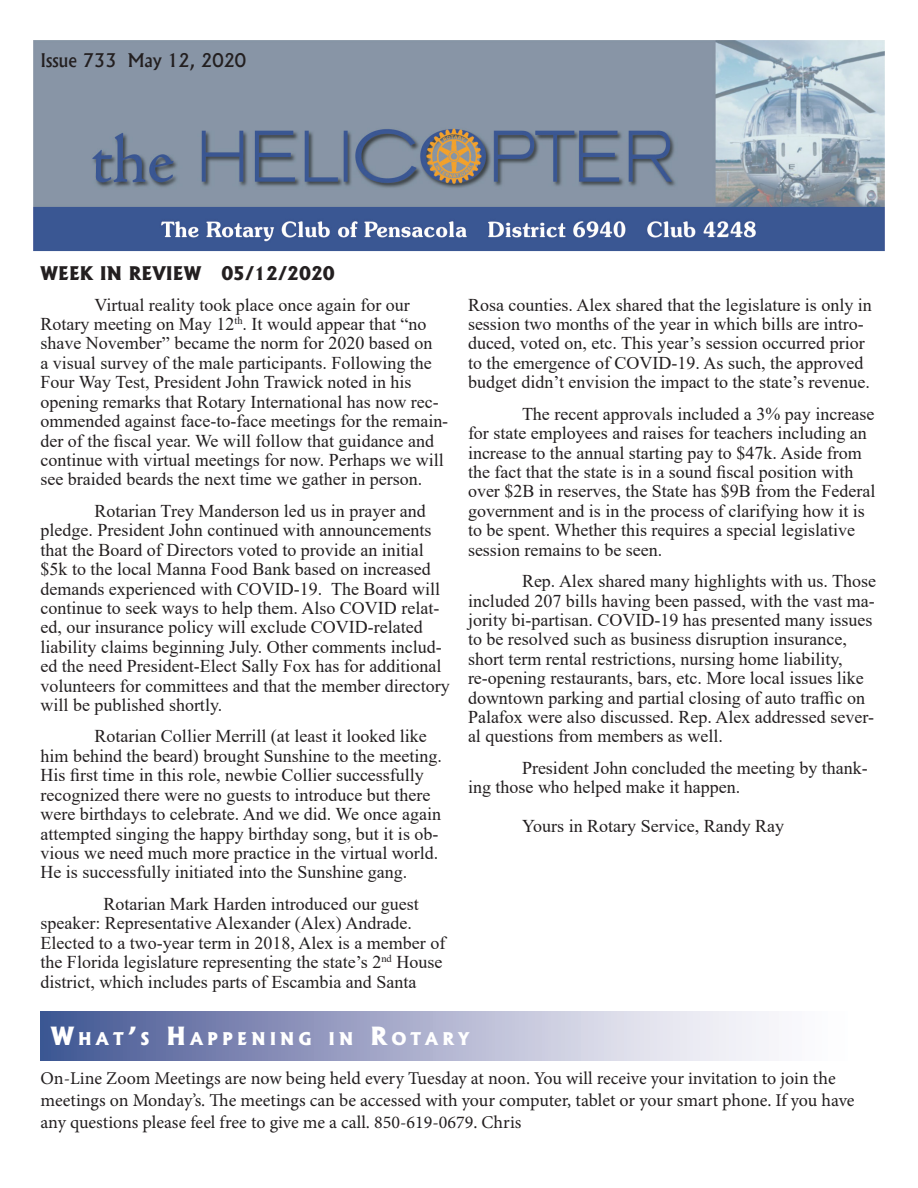
<style>
.page{position:relative;width:918px;height:1188px;background:#fff}
.page>*{position:absolute;margin:0;border:0;box-sizing:border-box;transform-origin:0 0}
.Normal__Web{font:18px/19.5px "Times New Roman";color:#231f20}
.t1{font:18px/21.6px "Minion Pro";color:#231f20}
.t2{font:800 18px "Albertus";color:#231f20}
.t3{font:500 18px "Albertus";color:#231f20}
.t4{font:800 16.8px "Albertus";letter-spacing:.245em;color:#fff}
.s1{font-size:24px}
</style>
<div class="page">
<img style="left:33px;top:40px;width:852px;height:212px">
<div style="left:40px;top:1012px;width:840px;height:48px;background:linear-gradient(to right,#4b5b96,#fff)"></div>
<p class="t3" style="left:40px;top:49px;width:207px">Issue 733 May 12, 2020</p>
<p class="t2" style="left:40px;top:262px;width:296px">WEEK IN REVIEW 05/12/2020</p>
<p class="Normal__Web" style="left:40px;top:294px;width:409px;text-indent:54px">Virtual reality took place once again for our Rotary meeting on May 12<sup>th</sup>. It would appear that “no shave November” became the norm for 2020 based on<br>a visual survey of the male participants. Following the Four Way Test, President John Trawick noted in his opening remarks that Rotary International has now rec&shy;ommended against face-to-face meetings for the remain&shy;der of the fiscal year. We will follow that guidance and continue with virtual meetings for now. Perhaps we will see braided beards the next time we gather in person.</p>
<p class="Normal__Web" style="left:40px;top:500px;width:411px;text-indent:54px">Rotarian Trey Manderson led us in prayer and pledge. President John continued with announcements that the Board of Directors voted to provide an initial $5k to the local Manna Food Bank based on increased demands experienced with COVID-19. The Board will continue to seek ways to help them. Also COVID relat&shy;ed, our insurance policy will exclude COVID-related liability claims beginning July. Other comments includ&shy;ed the need President-Elect Sally Fox has for additional volunteers for committees and that the member directory will be published shortly.</p>
<p class="Normal__Web" style="left:40px;top:726px;width:403px;text-indent:54px">Rotarian Collier Merrill (at least it looked like him behind the beard) brought Sunshine to the meeting.<br>His first time in this role, newbie Collier successfully recognized there were no guests to introduce but there were birthdays to celebrate. And we did. We once again attempted singing the happy birthday song, but it is ob&shy;vious we need much more practice in the virtual world.<br>He is successfully initiated into the Sunshine gang.</p>
<p class="Normal__Web" style="left:40px;top:894px;width:406px;text-indent:63px">Rotarian Mark Harden introduced our guest speaker: Representative Alexander (Alex) Andrade.<br>Elected to a two-year term in 2018, Alex is a member of the Florida legislature representing the state’s 2<sup>nd</sup> House district, which includes parts of Escambia and Santa</p>
<p class="Normal__Web" style="left:468px;top:294px;width:405px">Rosa counties. Alex shared that the legislature is only in session two months of the year in which bills are intro&shy;duced, voted on, etc. This year’s session occurred prior to the emergence of COVID-19. As such, the approved budget didn’t envision the impact to the state’s revenue.</p>
<p class="Normal__Web" style="left:468px;top:403px;width:409px;text-indent:54px">The recent approvals included a 3% pay increase for state employees and raises for teachers including an increase to the annual starting pay to $47k. Aside from the fact that the state is in a sound fiscal position with over $2B in reserves, the State has $9B from the Federal government and is in the process of clarifying how it is to be spent. Whether this requires a special legislative session remains to be seen.</p>
<p class="Normal__Web" style="left:468px;top:571px;width:410px;text-indent:54px">Rep. Alex shared many highlights with us. Those included 207 bills having been passed, with the vast ma&shy;jority bi-partisan. COVID-19 has presented many issues to be resolved such as business disruption insurance, short term rental restrictions, nursing home liability, re-opening restaurants, bars, etc. More local issues like downtown parking and partial closing of auto traffic on Palafox were also discussed. Rep. Alex addressed sever&shy;al questions from members as well.</p>
<p class="Normal__Web" style="left:468px;top:758px;width:401px;text-indent:54px">President John concluded the meeting by thank&shy;ing those who helped make it happen.</p>
<p class="Normal__Web" style="left:522px;top:816px;width:264px">Yours in Rotary Service, Randy Ray</p>
<p class="t4" style="left:51px;top:1028px;width:420px"><span class="s1">W</span>HAT<span class="s1">’</span>S <span class="s1">H</span> APPENING IN <span class="s1">R</span>OTARY</p>
<p class="t1" style="left:40px;top:1068px;width:816px">On-Line Zoom Meetings are now being held every Tuesday at noon. You will receive your invitation to join the meetings on Monday’s. The meetings can be accessed with your computer, tablet or your smart phone. If you have any questions please feel free to give me a call. 850-619-0679. Chris</p>
</div>
